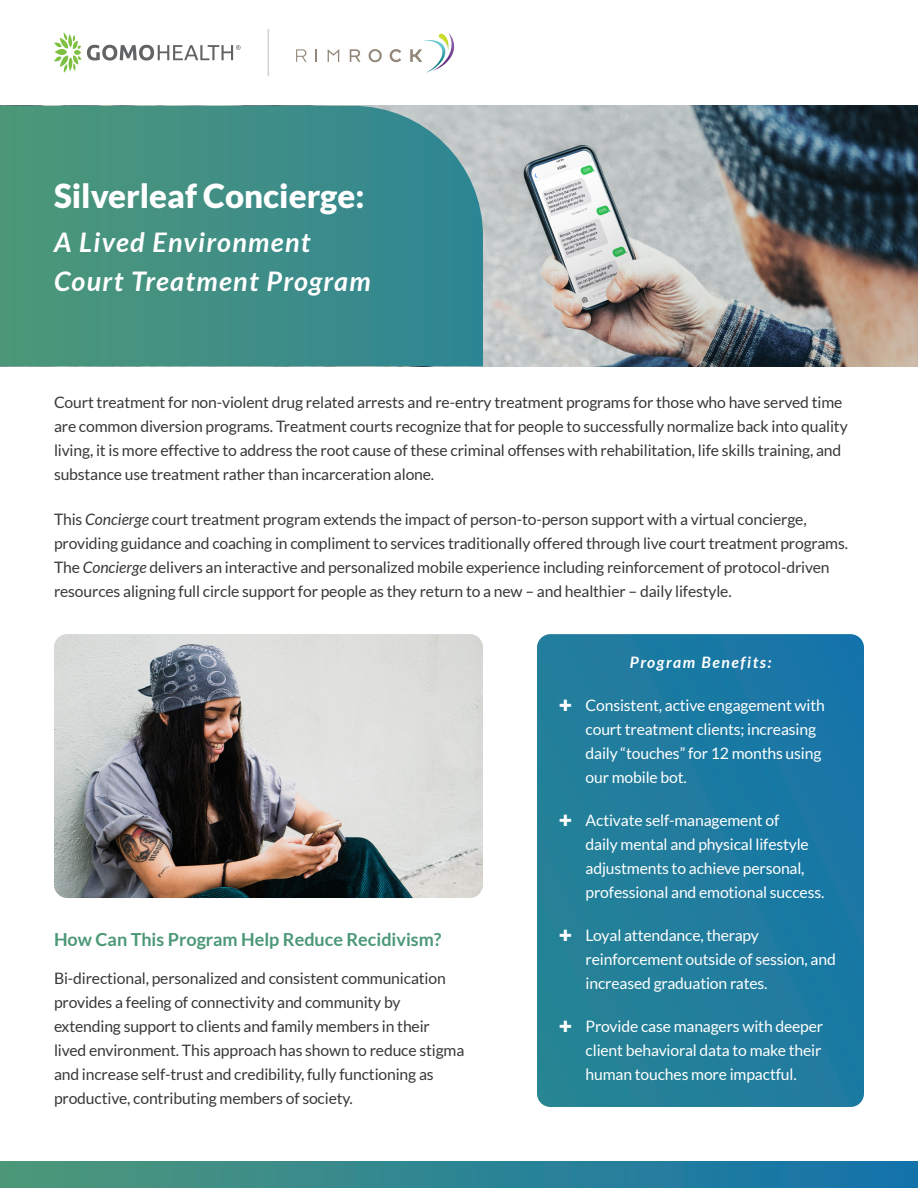
<style>
.page{position:relative;width:918px;height:1188px;background:#fff}
.page>*{position:absolute;margin:0;border:0;box-sizing:border-box;transform-origin:0 0}
.t1{font:900 33px "Lato";color:#fff}
.t2{font:italic 700 27px/39px "Lato";letter-spacing:.05em;color:#fff}
.t3{font:700 18px "Lato";color:#4b9876}
.t4{font:15.75px/24px "Lato";letter-spacing:-.01em;color:#383839}
.t5{font:15.75px/24px "Lato";letter-spacing:-.01em;color:#fff}
.t6{font:italic 700 15.75px "Lato";letter-spacing:.1em;color:#fff}
.s1{font-style:italic}
</style>
<div class="page">
<img style="left:483px;top:106px;width:435px;height:260px">
<svg style="left:0;top:106px;width:483px;height:260px;background:#429087"></svg>
<svg style="left:537px;top:634px;width:327px;height:473px;background:#1f7c9e"></svg>
<hr style="left:268px;top:29px;width:1px;height:47px;background:#d1d2d4">
<svg style="left:54px;top:32px;width:27px;height:41px"></svg>
<svg style="left:87px;top:45px;width:154px;height:16px"></svg>
<div style="left:0;top:1161px;width:918px;height:27px;background:linear-gradient(to right,#4d9879,#1272ac)"></div>
<img style="left:54px;top:634px;width:429px;height:264px">
<svg style="left:296px;top:49px;width:11px;height:13px"></svg>
<svg style="left:316px;top:49px;width:1px;height:13px"></svg>
<svg style="left:328px;top:49px;width:11px;height:13px"></svg>
<svg style="left:350px;top:49px;width:11px;height:13px"></svg>
<svg style="left:369px;top:49px;width:13px;height:13px"></svg>
<svg style="left:390px;top:49px;width:11px;height:13px"></svg>
<svg style="left:410px;top:33px;width:45px;height:40px"></svg>
<svg style="left:560px;top:700px;width:11px;height:11px"></svg>
<svg style="left:560px;top:815px;width:11px;height:11px"></svg>
<svg style="left:560px;top:930px;width:11px;height:11px"></svg>
<svg style="left:560px;top:1020px;width:11px;height:12px"></svg>
<p class="t1" style="left:54px;top:176px;width:312px">Silverleaf Concierge:</p>
<p class="t2" style="left:54px;top:223px;width:318px">A Lived Environment<br>Court Treatment Program</p>
<p class="t4" style="left:54px;top:391px;width:795px">Court treatment for non-violent drug related arrests and re-entry treatment programs for those who have served time are common diversion programs. Treatment courts recognize that for people to successfully normalize back into quality living, it is more effective to address the root cause of these criminal offenses with rehabilitation, life skills training, and substance use treatment rather than incarceration alone.</p>
<p class="t4" style="left:54px;top:507px;width:796px">This <span class="s1">Concierge</span> court treatment program extends the impact of person-to-person support with a virtual concierge, providing guidance and coaching in compliment to services traditionally offered through live court treatment programs.<br>The <span class="s1">Concierge</span> delivers an interactive and personalized mobile experience including reinforcement of protocol-driven resources aligning full circle support for people as they return to a new – and healthier – daily lifestyle.</p>
<p class="t3" style="left:54px;top:929px;width:389px">How Can This Program Help Reduce Recidivism?</p>
<p class="t4" style="left:54px;top:966px;width:412px">Bi-directional, personalized and consistent communication provides a feeling of connectivity and community by extending support to clients and family members in their lived environment. This approach has shown to reduce stigma and increase self-trust and credibility, fully functioning as productive, contributing members of society.</p>
<p class="t6" style="left:630px;top:654px;width:143px">Program Benefits:</p>
<p class="t5" style="left:586px;top:693px;width:241px">Consistent, active engagement with court treatment clients; increasing daily “touches” for 12 months using our mobile bot.</p>
<p class="t5" style="left:586px;top:808px;width:240px">Activate self-management of<br>daily mental and physical lifestyle adjustments to achieve personal, professional and emotional success.</p>
<p class="t5" style="left:586px;top:923px;width:252px">Loyal attendance, therapy reinforcement outside of session, and increased graduation rates.</p>
<p class="t5" style="left:586px;top:1014px;width:239px;text-align:justify">Provide case managers with deeper client behavioral data to make their human touches more impactful.</p>
</div>
